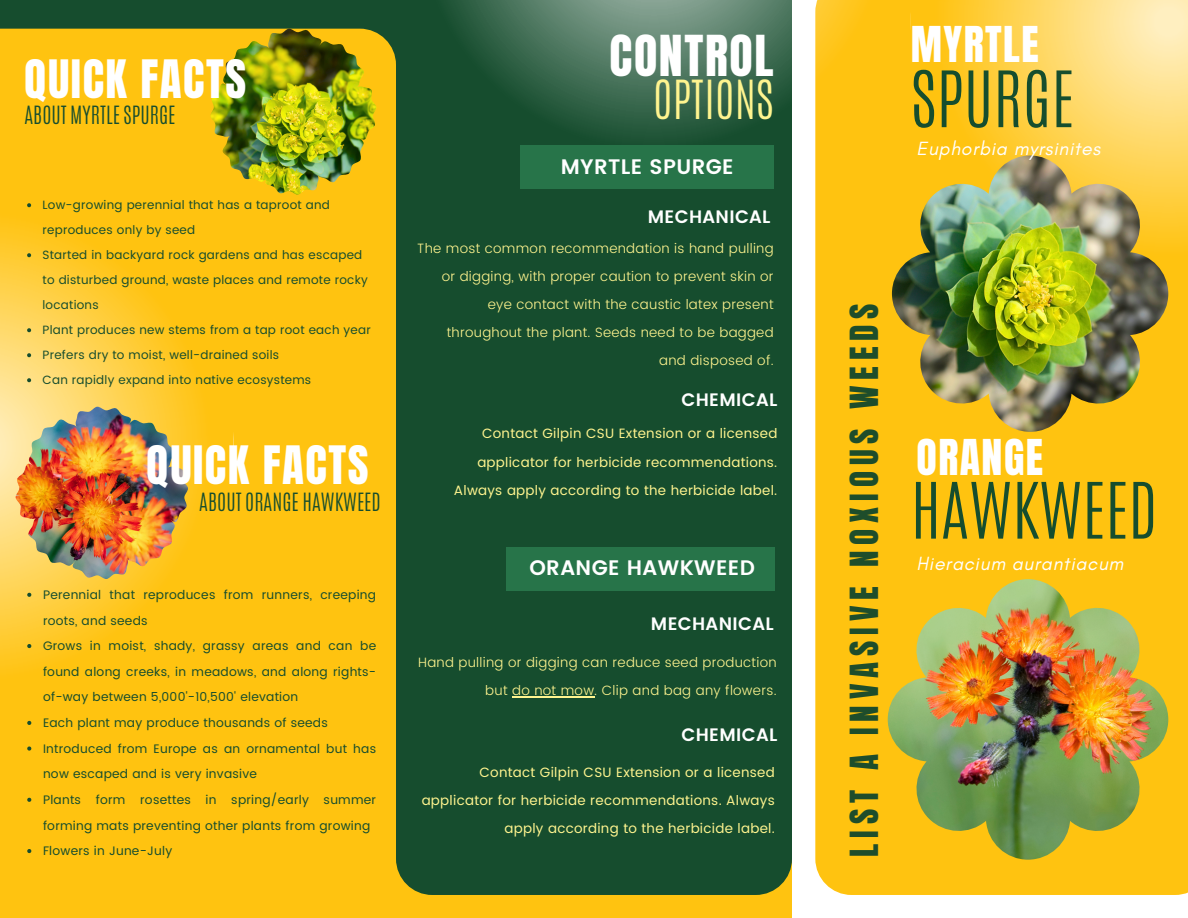
<style>
.page{position:relative;width:1188px;height:918px;background:#fff}
.page>*{position:absolute;margin:0;border:0;box-sizing:border-box;transform-origin:0 0}
.t1{font:300 66px "Antonio";color:#164d2e}
.t2{font:48px "Anton";letter-spacing:.035em;color:#fff}
.t3{font:45px "Anton";letter-spacing:.035em;color:#fff}
.t4{font:300 45px "Antonio";color:#fff48f}
.t5{font:42px "Anton";letter-spacing:.035em;color:#fff}
.t6{font:33px "Anton";letter-spacing:.18em;color:#1e4d2b}
.t7{font:300 21px "Antonio";letter-spacing:.005em;color:#164d2e}
.t8{font:600 21px "Poppins";letter-spacing:.02em;color:#fff}
.t9{font:italic 19.5px "Glacial Indifference";letter-spacing:.035em;color:#fff}
.t10{font:600 18px "Poppins";letter-spacing:.02em;color:#fff}
.t11{font:300 13.5px/28.2px "Poppins";letter-spacing:.02em;color:#fff48f;text-align:right}
.t12{font:13.5px/28.2px "Poppins";letter-spacing:.02em;color:#fff48f;text-align:right}
.t13{font:12.3px/25.7px "Poppins";letter-spacing:.02em;color:#164d2e}
.t14{font:12px/25px "Poppins";letter-spacing:.02em;color:#164d2e}
</style>
<div class="page">
<div style="left:0;top:0;width:396px;height:172px;background:#164d2e"></div>
<div style="left:360px;top:736px;width:432px;height:182px;background:#ffc310"></div>
<div style="left:0;top:29px;width:396px;height:889px;background:#ffc310"></div>
<div style="left:396px;top:172px;width:396px;height:723px;background:#164d2e"></div>
<div style="left:815px;top:172px;width:373px;height:723px;background:#ffc310"></div>
<svg style="left:911px;top:0;width:277px;height:279px;background:#fed456"></svg>
<svg style="left:0;top:188px;width:233px;height:515px;background:#fec828"></svg>
<svg style="left:396px;top:0;width:515px;height:172px;background:#657e46"></svg>
<div style="left:521px;top:145px;width:253px;height:44px;background:#277449"></div>
<div style="left:506px;top:547px;width:269px;height:44px;background:#277449"></div>
<img style="left:16px;top:407px;width:172px;height:172px">
<img style="left:210px;top:29px;width:166px;height:166px">
<img style="left:892px;top:156px;width:276px;height:276px">
<img style="left:888px;top:579px;width:280px;height:281px">
<hr style="left:512px;top:697px;width:82px;height:1px;background:#fff48f">
<svg style="left:27px;top:203px;width:4px;height:4px"></svg>
<svg style="left:27px;top:253px;width:4px;height:4px"></svg>
<svg style="left:27px;top:328px;width:4px;height:4px"></svg>
<svg style="left:27px;top:353px;width:4px;height:4px"></svg>
<svg style="left:27px;top:378px;width:4px;height:4px"></svg>
<svg style="left:27px;top:593px;width:4px;height:4px"></svg>
<svg style="left:27px;top:644px;width:4px;height:4px"></svg>
<svg style="left:27px;top:721px;width:4px;height:4px"></svg>
<svg style="left:27px;top:747px;width:4px;height:4px"></svg>
<svg style="left:27px;top:798px;width:4px;height:4px"></svg>
<svg style="left:27px;top:849px;width:4px;height:4px"></svg>
<p class="t3" style="left:24px;top:47px;width:223px">QUICK FACTS</p>
<p class="t7" style="left:24px;top:100px;width:153px">ABOUT MYRTLE SPURGE</p>
<p class="t14" style="left:43px;top:193px;width:289px">Low-growing perennial that has a taproot and reproduces only by seed</p>
<p class="t14" style="left:43px;top:243px;width:327px">Started in backyard rock gardens and has escaped to disturbed ground, waste places and remote rocky locations</p>
<h3 class="t14" style="left:43px;top:318px;width:330px">Plant produces new stems from a tap root each year</h3>
<h1 class="t14" style="left:43px;top:343px;width:238px">Prefers dry to moist, well-drained soils</h1>
<p class="t14" style="left:43px;top:368px;width:270px">Can rapidly expand into native ecosystems</p>
<p class="t3" style="left:147px;top:433px;width:223px">QUICK FACTS</p>
<p class="t7" style="left:199px;top:487px;width:183px">ABOUT ORANGE HAWKWEED</p>
<p class="t13" style="left:43px;top:582px;width:335px">Perennial that reproduces from runners, creeping roots, and seeds</p>
<p class="t13" style="left:43px;top:633px;width:335px;text-align:justify">Grows in moist, shady, grassy areas and can be found along creeks, in meadows, and along rights&shy;of-way between 5,000'-10,500' elevation</p>
<p class="t13" style="left:43px;top:710px;width:286px">Each plant may produce thousands of seeds</p>
<p class="t13" style="left:43px;top:736px;width:335px">Introduced from Europe as an ornamental but has now escaped and is very invasive</p>
<p class="t13" style="left:43px;top:787px;width:335px">Plants form rosettes in spring/early summer forming mats preventing other plants from growing</p>
<p class="t13" style="left:43px;top:838px;width:131px">Flowers in June-July</p>
<p class="t2" style="left:610px;top:21px;width:166px">CONTROL</p>
<p class="t4" style="left:653px;top:68px;width:122px">OPTIONS</p>
<p class="t8" style="left:561px;top:154px;width:175px">MYRTLE SPURGE</p>
<p class="t10" style="left:648px;top:207px;width:124px">MECHANICAL</p>
<h4 class="t11" style="left:417px;top:234px;width:358px">The most common recommendation is hand pulling or digging, with proper caution to prevent skin or eye contact with the caustic latex present throughout the plant. Seeds need to be bagged and disposed of.</h4>
<p class="t10" style="left:682px;top:389px;width:97px">CHEMICAL</p>
<p class="t12" style="left:454px;top:420px;width:325px">Contact Gilpin CSU Extension or a licensed applicator for herbicide recommendations.<br>Always apply according to the herbicide label.</p>
<h3 class="t8" style="left:529px;top:555px;width:227px">ORANGE HAWKWEED</h3>
<p class="t10" style="left:651px;top:614px;width:124px">MECHANICAL</p>
<h1 class="t11" style="left:418px;top:649px;width:360px">Hand pulling or digging can reduce seed production but do not mow. Clip and bag any flowers.</h1>
<p class="t10" style="left:682px;top:724px;width:97px">CHEMICAL</p>
<p class="t12" style="left:422px;top:759px;width:355px">Contact Gilpin CSU Extension or a licensed applicator for herbicide recommendations. Always apply according to the herbicide label.</p>
<p class="t5" style="left:911px;top:14px;width:129px">MYRTLE</p>
<h5 class="t1" style="left:911px;top:52px;width:165px">SPURGE</h5>
<p class="t9" style="left:917px;top:137px;width:185px">Euphorbia myrsinites</p>
<p class="t6" style="left:841px;top:857px;width:555px;rotate:-90deg">LIST A INVASIVE NOXIOUS WEEDS</p>
<h2 class="t5" style="left:917px;top:427px;width:128px">ORANGE</h2>
<h6 class="t1" style="left:911px;top:463px;width:248px">HAWKWEED</h6>
<p class="t9" style="left:917px;top:552px;width:208px">Hieracium aurantiacum</p>
</div>
